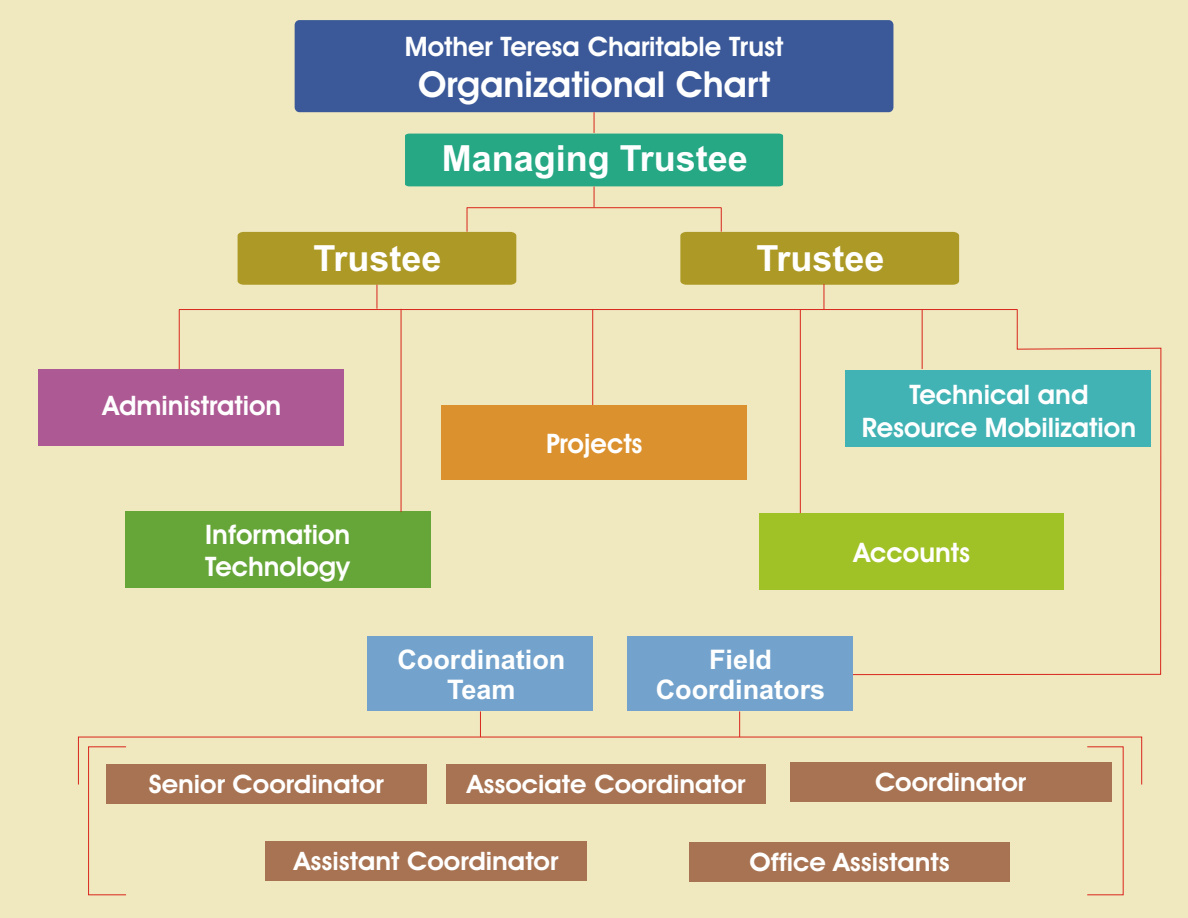
<style>
.page{position:relative;width:1188px;height:918px;background:#f0e8bf}
.page>*{position:absolute;margin:0;border:0;box-sizing:border-box;transform-origin:0 0}
.t1{font:700 36px "Arial";color:#fff}
.t2{font:700 36px "Avant Garde Bk BT";color:#fff}
.t3{font:700 27px/32.2px "Avant Garde Bk BT";color:#fff;text-align:center}
.t4{font:700 27px/30.2px "Arial";color:#fff;text-align:center}
.t5{font:700 25.5px "Avant Garde Bk BT";color:#fff;scale:1.06 1}
</style>
<div class="page">
<div style="left:295px;top:20px;width:598px;height:92px;background:#3b5999;border-radius:5px"></div>
<div style="left:38px;top:369px;width:305px;height:77px;background:#ad5994"></div>
<div style="left:759px;top:514px;width:305px;height:76px;background:#a1c226"></div>
<div style="left:125px;top:511px;width:306px;height:76px;background:#66a638"></div>
<div style="left:106px;top:765px;width:320px;height:39px;background:#a87352"></div>
<div style="left:790px;top:763px;width:321px;height:39px;background:#a87352"></div>
<div style="left:446px;top:765px;width:320px;height:39px;background:#a87352"></div>
<div style="left:265px;top:841px;width:321px;height:39px;background:#a87352"></div>
<div style="left:689px;top:842px;width:321px;height:39px;background:#a87352"></div>
<div style="left:88px;top:747px;width:38px;height:148px;border:1px solid #d9261c"></div>
<svg style="left:852px;top:347px;width:309px;height:328px"></svg>
<svg style="left:480px;top:711px;width:1px;height:26px"></svg>
<div style="left:368px;top:636px;width:225px;height:75px;background:#73a3cc"></div>
<div style="left:627px;top:636px;width:225px;height:75px;background:#73a3cc"></div>
<svg style="left:179px;top:112px;width:839px;height:401px"></svg>
<svg style="left:739px;top:711px;width:1px;height:26px"></svg>
<p class="t3" style="left:405px;top:33px;width:380px">Mother Teresa Charitable Trust</p>
<h1 class="t2" style="left:418px;top:69px;width:354px">Organizational Chart</h1>
<h1 class="t1" style="left:442px;top:145px;width:308px">Managing Trustee</h1>
<h1 class="t1" style="left:314px;top:245px;width:130px">Trustee</h1>
<h1 class="t1" style="left:756px;top:245px;width:130px">Trustee</h1>
<p class="t3" style="left:103px;top:392px;width:180px">Administration</p>
<p class="t3" style="left:205px;top:521px;width:146px;text-align:left">Information<br>Technology</p>
<p class="t3" style="left:546px;top:430px;width:98px">Projects</p>
<p class="t3" style="left:862px;top:381px;width:276px">Technical and<br>Resource Mobilization</p>
<p class="t3" style="left:854px;top:539px;width:118px">Accounts</p>
<p class="t4" style="left:397px;top:647px;width:169px">Coordination<br>Team</p>
<p class="t4" style="left:656px;top:647px;width:171px">Field<br>Coordinators</p>
<p class="t5" style="left:149px;top:774px;width:223px">Senior Coordinator</p>
<p class="t5" style="left:467px;top:774px;width:264px">Associate Coordinator</p>
<p class="t5" style="left:875px;top:772px;width:144px">Coordinator</p>
<p class="t5" style="left:294px;top:851px;width:251px">Assistant Coordinator</p>
<p class="t5" style="left:749px;top:852px;width:191px">Office Assistants</p>
</div>
